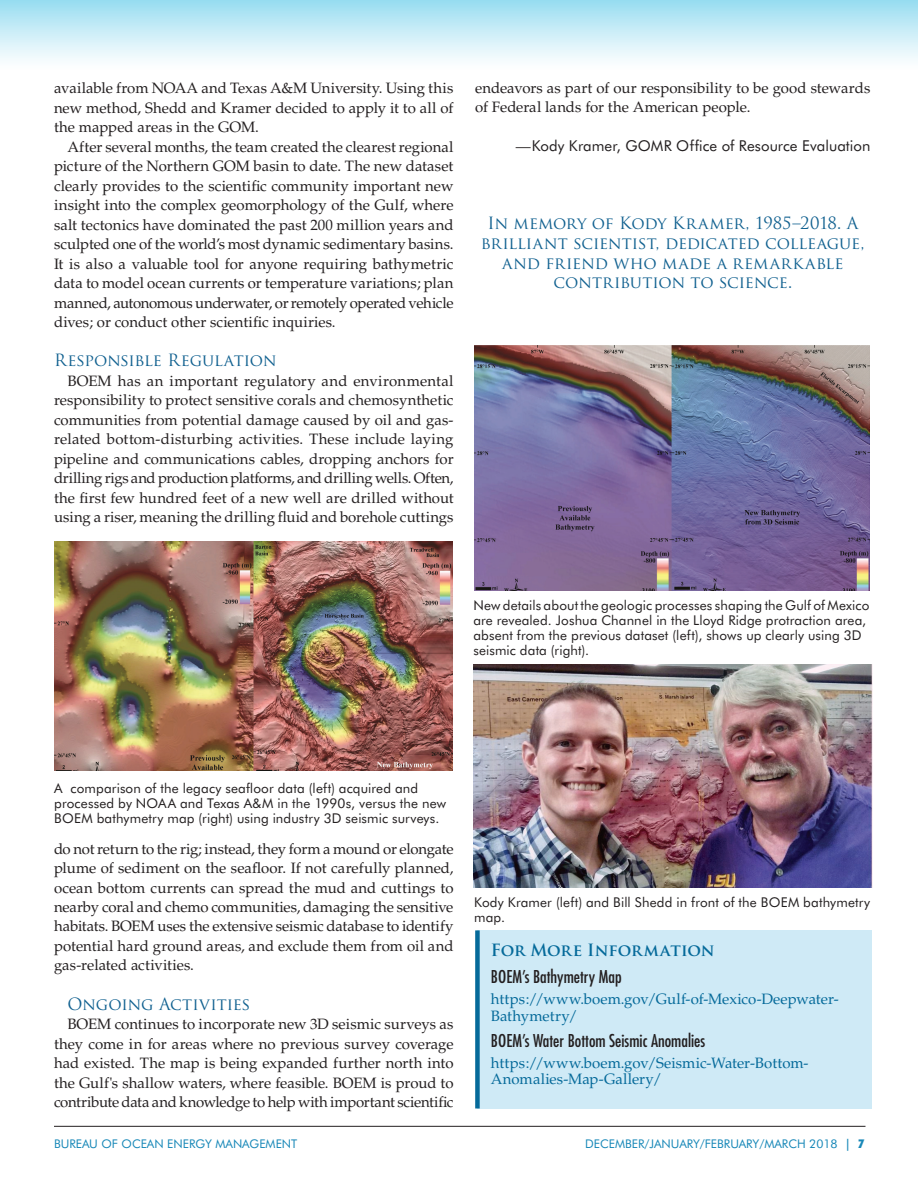
<style>
.page{position:relative;width:918px;height:1188px;background:#fff}
.page>*{position:absolute;margin:0;border:0;box-sizing:border-box;transform-origin:0 0}
.FMI_Subject_Title_2{font:condensed 17.25px "Futura";color:#231f20}
.Section_Heading_-Tra{font:16.5px/19.5px "Trajan Pro";letter-spacing:-.01em;color:#116190;text-align:center}
.t1{font:700 16.5px "Trajan Pro";letter-spacing:-.015em;color:#056a9a}
.Body_Text{font:15px/19.5px "Palatino";letter-spacing:-.005em;color:#231f20;text-align:justify}
.t2{font:15px/16.5px "Palatino";color:#056a9a}
.Byline{font:15px "Futura BT";letter-spacing:.005em;color:#231f20}
.t3{font:13.5px/15px "Futura BT";letter-spacing:.01em;color:#231f20}
.t4{font:12px "Futura BT";color:#1888b8}
.s1{font-weight:500}
.s2{font-weight:900;font-stretch:condensed}
</style>
<div class="page">
<div style="left:0;top:0;width:918px;height:70px;background:linear-gradient(to bottom,#99ddf1,#fff)"></div>
<hr style="left:54px;top:1126px;width:812px;height:1px;background:#231f20">
<div style="left:477px;top:930px;width:395px;height:178px;background:#cfeaf6"></div>
<div style="left:475px;top:930px;width:5px;height:179px;background:#056a9a"></div>
<img style="left:54px;top:542px;width:399px;height:228px">
<img style="left:474px;top:345px;width:396px;height:246px">
<img style="left:474px;top:664px;width:399px;height:223px">
<p class="Body_Text" style="left:54px;top:78px;width:401px">available from NOAA and Texas A&amp;M University. Using this new method, Shedd and Kramer decided to apply it to all of the mapped areas in the GOM.</p>
<p class="Body_Text" style="left:54px;top:137px;width:401px;text-indent:14px">After several months, the team created the clearest regional picture of the Northern GOM basin to date. The new dataset clearly provides to the scientific community important new insight into the complex geomorphology of the Gulf, where salt tectonics have dominated the past 200 million years and sculpted one of the world’s most dynamic sedimentary basins.<br>It is also a valuable tool for anyone requiring bathymetric data to model ocean currents or temperature variations; plan manned, autonomous underwater, or remotely operated vehicle dives; or conduct other scientific inquiries.</p>
<h3 class="Section_Heading_-Tra" style="left:54px;top:350px;width:224px">Responsible Regulation</h3>
<p class="Body_Text" style="left:54px;top:371px;width:401px;text-indent:14px">BOEM has an important regulatory and environmental responsibility to protect sensitive corals and chemosynthetic communities from potential damage caused by oil and gas&shy;related bottom-disturbing activities. These include laying pipeline and communications cables, dropping anchors for drilling rigs and production platforms, and drilling wells. Often, the first few hundred feet of a new well are drilled without using a riser, meaning the drilling fluid and borehole cuttings</p>
<p class="Body_Text" style="left:475px;top:78px;width:397px">endeavors as part of our responsibility to be good stewards of Federal lands for the American people.</p>
<p class="Byline" style="left:516px;top:137px;width:356px">—Kody Kramer, GOMR Office of Resource Evaluation</p>
<h3 class="Section_Heading_-Tra" style="left:481px;top:214px;width:385px">In memory of Kody Kramer, 1985–2018. A brilliant scientist, dedicated colleague, and friend who made a remarkable contribution to science.</h3>
<p class="t3" style="left:473px;top:598px;width:398px">New details about the geologic processes shaping the Gulf of Mexico are revealed. Joshua Channel in the Lloyd Ridge protraction area, absent from the previous dataset (left), shows up clearly using 3D seismic data (right).</p>
<p class="t3" style="left:54px;top:780px;width:393px">A comparison of the legacy seafloor data (left) acquired and processed by NOAA and Texas A&amp;M in the 1990s, versus the new<br>BOEM bathymetry map (right) using industry 3D seismic surveys.</p>
<p class="Body_Text" style="left:54px;top:839px;width:401px">do not return to the rig; instead, they form a mound or elongate plume of sediment on the seafloor. If not carefully planned, ocean bottom currents can spread the mud and cuttings to nearby coral and chemo communities, damaging the sensitive habitats. BOEM uses the extensive seismic database to identify potential hard ground areas, and exclude them from oil and gas-related activities.</p>
<h3 class="Section_Heading_-Tra" style="left:68px;top:994px;width:184px">Ongoing Activities</h3>
<p class="Body_Text" style="left:54px;top:1014px;width:401px;text-indent:14px">BOEM continues to incorporate new 3D seismic surveys as they come in for areas where no previous survey coverage had existed. The map is being expanded further north into the Gulf's shallow waters, where feasible. BOEM is proud to contribute data and knowledge to help with important scientific</p>
<p class="t3" style="left:474px;top:895px;width:398px">Kody Kramer (left) and Bill Shedd in front of the BOEM bathymetry map.</p>
<h3 class="t1" style="left:491px;top:939px;width:225px">For More Information</h3>
<p class="FMI_Subject_Title_2" style="left:491px;top:967px;width:132px">BOEM’s Bathymetry Map</p>
<p class="t2" style="left:491px;top:991px;width:349px">https://www.boem.gov/Gulf-of-Mexico-Deepwater-<br>Bathymetry/</p>
<p class="FMI_Subject_Title_2" style="left:491px;top:1030px;width:216px">BOEM’s Water Bottom Seismic Anomalies</p>
<p class="t2" style="left:491px;top:1055px;width:319px">https://www.boem.gov/Seismic-Water-Bottom-<br>Anomalies-Map-Gallery/</p>
<p class="t4" style="left:54px;top:1136px;width:245px">BUREAU OF OCEAN ENERGY MANAGEMENT</p>
<p class="t4" style="left:585px;top:1136px;width:280px">DECEMBER/JANUARY/FEBRUARY/MARCH 2018 <span class="s1">|</span> <span class="s2">7</span></p>
</div>
